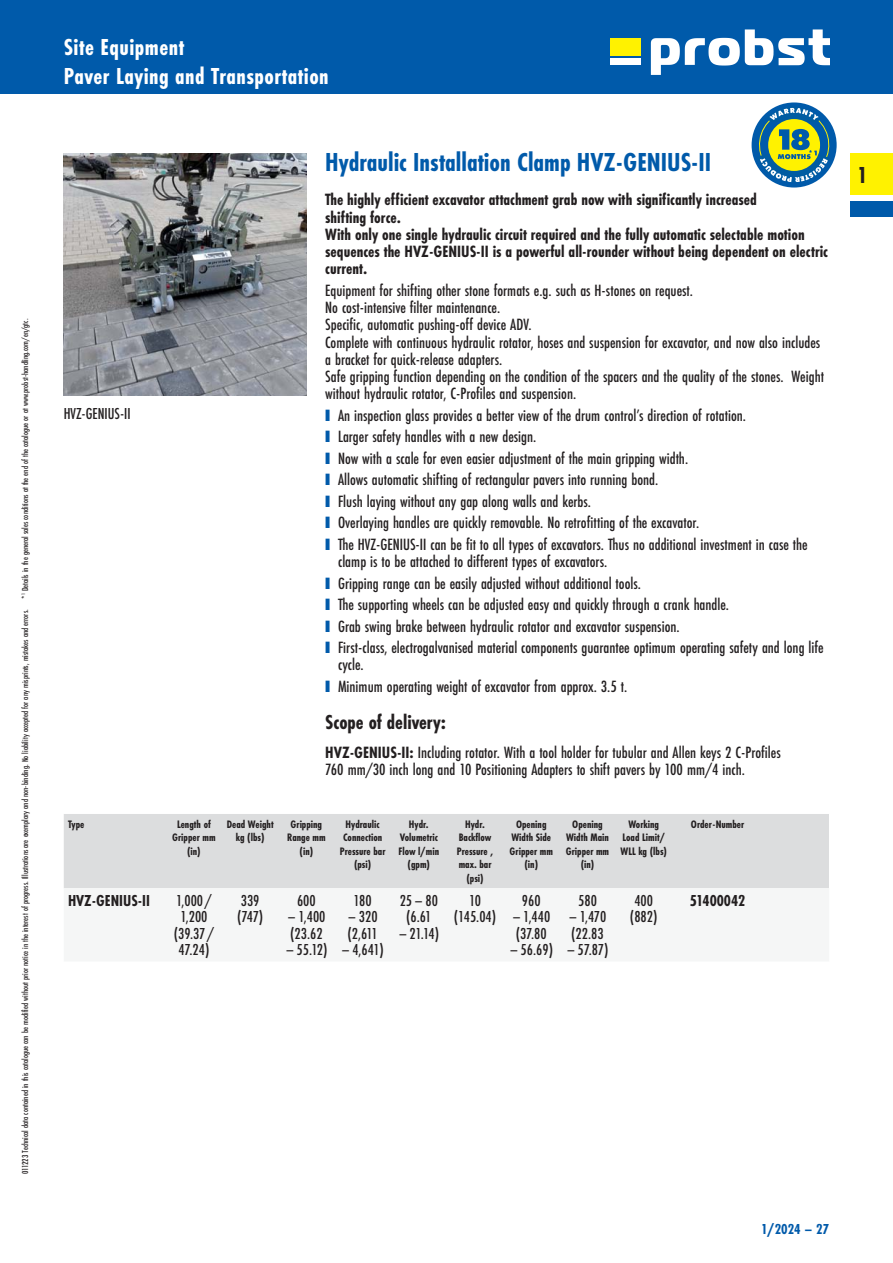
<style>
.page{position:relative;width:893px;height:1263px;background:#fff}
.page>*{position:absolute;margin:0;border:0;box-sizing:border-box;transform-origin:0 0}
.t1{font:700 27px "Futura PT Cond";color:#005aaa}
.t2{font:700 24px/28.5px "Futura PT Cond";letter-spacing:.02em;color:#fff}
.t3{font:700 24px "Futura PT Cond";color:#231f20}
.t4{font:700 21px "Futura PT Cond";color:#231f20}
.t5{font:500 16.95px/17.2px "Futura PT Cond";color:#231f20}
.t6{font:700 16.95px/17.2px "Futura PT Cond";color:#231f20}
.t7{font:500 16.5px/16.5px "Futura PT Cond";color:#231f20}
.t8{font:700 16.5px "Futura PT Cond";color:#231f20}
.t9{font:700 15px "Futura PT Cond";color:#005aaa}
.t10{font:700 11.25px/13.5px "Futura PT Cond";color:#231f20;text-align:center}
.t11{font:500 9px "Futura PT Cond";color:#231f20}
.s1{font-family:"Arial";font-weight:400;font-size:24.6px;color:#005aaa}
.s2{font-weight:700}
</style>
<div class="page">
<div style="left:0;top:0;width:893px;height:94px;background:#005aaa"></div>
<div style="left:610px;top:38px;width:31px;height:17px;background:#fff200"></div>
<svg style="left:651px;top:29px;width:178px;height:46px"></svg>
<div style="left:610px;top:58px;width:31px;height:7px;background:#fff"></div>
<div style="left:850px;top:153px;width:43px;height:42px;background:#fff200"></div>
<div style="left:850px;top:201px;width:43px;height:16px;background:#005aaa"></div>
<img style="left:64px;top:153px;width:242px;height:242px">
<div style="left:64px;top:814px;width:765px;height:74px;background:#dcddde"></div>
<svg style="left:752px;top:102px;width:85px;height:86px"></svg>
<svg style="left:755px;top:106px;width:78px;height:78px;background:#709f8b"></svg>
<p class="t11" style="left:21px;top:1174px;width:856px;rotate:-90deg">011223 Technical data contained in this catalogue can be modified without prior notice in the interest of progress. Illustrations are exemplary and non- binding. No liability accepted for any misprints, mistakes and errors. *<sup>1</sup> Details in the general sales conditions at the end of the catalogue or at www.probst-handling.com/en/gtc.</p>
<h2 class="t2" style="left:64px;top:34px;width:266px">Site Equipment<br>Paver Laying and Transportation</h2>
<p class="t7" style="left:64px;top:406px;width:68px">HVZ- GENIUS- II</p>
<h1 class="t1" style="left:325px;top:149px;width:387px">Hydraulic Installation Clamp HVZ-GENIUS-II</h1>
<p class="t6" style="left:325px;top:192px;width:504px">The highly efficient excavator attachment grab now with significantly increased<br>shifting force.<br>With only one single hydraulic circuit required and the fully automatic selectable motion sequences the HVZ-GENIUS-II is a powerful all-rounder without being dependent on electric current.</p>
<p class="t5" style="left:325px;top:282px;width:500px">Equipment for shifting other stone formats e.g. such as H-stones on request.<br>No cost-intensive filter maintenance.<br>Specific, automatic pushing-off device ADV.<br>Complete with continuous hydraulic rotator, hoses and suspension for excavator, and now also includes a bracket for quick-release adapters.<br>Safe gripping function depending on the condition of the spacers and the quality of the stones. Weight without hydraulic rotator, C-Profiles and suspension.</p>
<p class="t5" style="left:325px;top:407px;width:422px"><span class="s1">■</span> An inspection glass provides a better view of the drum control’s direction of rotation.</p>
<p class="t5" style="left:325px;top:429px;width:213px"><span class="s1">■</span> Larger safety handles with a new design.</p>
<p class="t5" style="left:325px;top:450px;width:364px"><span class="s1">■</span> Now with a scale for even easier adjustment of the main gripping width.</p>
<p class="t5" style="left:325px;top:472px;width:334px"><span class="s1">■</span> Allows automatic shifting of rectangular pavers into running bond.</p>
<p class="t5" style="left:325px;top:493px;width:267px"><span class="s1">■</span> Flush laying without any gap along walls and kerbs.</p>
<p class="t5" style="left:325px;top:515px;width:375px"><span class="s1">■</span> Overlaying handles are quickly removable. No retrofitting of the excavator.</p>
<p class="t5" style="left:338px;top:536px;width:471px;text-indent:-13px"><span class="s1">■</span> The HVZ-GENIUS-II can be fit to all types of excavators. Thus no additional investment in case the clamp is to be attached to different types of excavators.</p>
<p class="t5" style="left:325px;top:575px;width:317px"><span class="s1">■</span> Gripping range can be easily adjusted without additional tools.</p>
<p class="t5" style="left:325px;top:597px;width:405px"><span class="s1">■</span> The supporting wheels can be adjusted easy and quickly through a crank handle.</p>
<p class="t5" style="left:325px;top:618px;width:356px"><span class="s1">■</span> Grab swing brake between hydraulic rotator and excavator suspension.</p>
<p class="t5" style="left:338px;top:640px;width:487px;text-indent:-13px"><span class="s1">■</span> First-class, electrogalvanised material components guarantee optimum operating safety and long life cycle.</p>
<p class="t5" style="left:325px;top:678px;width:304px"><span class="s1">■</span> Minimum operating weight of excavator from approx. 3.5 t.</p>
<p class="t4" style="left:325px;top:712px;width:122px">Scope of delivery:</p>
<p class="t5" style="left:325px;top:745px;width:457px"><span class="s2">HVZ- GENIUS- II:</span> Including rotator. With a tool holder for tubular and Allen keys 2 C-Profiles<br>760 mm/30 inch long and 10 Positioning Adapters to shift pavers by 100 mm/4 inch.</p>
<p class="t10" style="left:68px;top:818px;width:18px">Type</p>
<p class="t10" style="left:172px;top:818px;width:45px">Length of<br>Gripper mm (in)</p>
<p class="t10" style="left:227px;top:818px;width:48px">Dead Weight kg (lbs)</p>
<p class="t10" style="left:287px;top:818px;width:40px">Gripping<br>Range mm (in)</p>
<p class="t10" style="left:340px;top:818px;width:47px">Hydraulic<br>Connection<br>Pressure bar (psi)</p>
<p class="t10" style="left:399px;top:818px;width:42px">Hydr.<br>Volumetric<br>Flow l/min (gpm)</p>
<p class="t10" style="left:457px;top:818px;width:38px">Hydr.<br>Backflow<br>Pressure , max. bar (psi)</p>
<p class="t10" style="left:510px;top:818px;width:45px">Opening<br>Width Side<br>Gripper mm (in)</p>
<p class="t10" style="left:566px;top:818px;width:45px">Opening<br>Width Main<br>Gripper mm (in)</p>
<p class="t10" style="left:620px;top:818px;width:48px">Working<br>Load Limit/<br>WLL kg (lbs)</p>
<p class="t10" style="left:691px;top:818px;width:55px">Order- Number</p>
<p class="t8" style="left:68px;top:892px;width:84px">HVZ- GENIUS- II</p>
<p class="t7" style="left:174px;top:892px;width:42px;text-align:center">1,000 /<br>1,200 (39.37 /<br>47.24)</p>
<p class="t7" style="left:237px;top:892px;width:28px">339 (747)</p>
<p class="t7" style="left:297px;top:892px;width:20px">600</p>
<p class="t7" style="left:630px;top:892px;width:29px">400 (882)</p>
<p class="t8" style="left:690px;top:892px;width:57px">51400042</p>
<p class="t7" style="left:354px;top:892px;width:20px">180</p>
<p class="t7" style="left:347px;top:909px;width:32px">– 320 (2,611</p>
<p class="t7" style="left:341px;top:942px;width:44px">– 4,641)</p>
<p class="t7" style="left:400px;top:892px;width:40px;text-align:center">25 – 80 (6.61</p>
<p class="t7" style="left:398px;top:925px;width:42px">– 21.14)</p>
<p class="t7" style="left:454px;top:892px;width:44px;text-align:center">10 (145.04)</p>
<p class="t7" style="left:522px;top:892px;width:20px">960</p>
<p class="t7" style="left:578px;top:892px;width:20px">580</p>
<p class="t7" style="left:568px;top:909px;width:39px">– 1,470 (22.83</p>
<p class="t7" style="left:566px;top:942px;width:44px">– 57.87)</p>
<p class="t7" style="left:287px;top:909px;width:40px">– 1,400 (23.62</p>
<p class="t7" style="left:285px;top:942px;width:43px">– 55.12)</p>
<p class="t7" style="left:512px;top:909px;width:40px">– 1,440 (37.80</p>
<p class="t7" style="left:509px;top:942px;width:45px">– 56.69)</p>
<h2 class="t3" style="left:857px;top:163px;width:12px">1</h2>
<p class="t9" style="left:761px;top:1221px;width:70px">1/2024 – 27</p>
</div>
